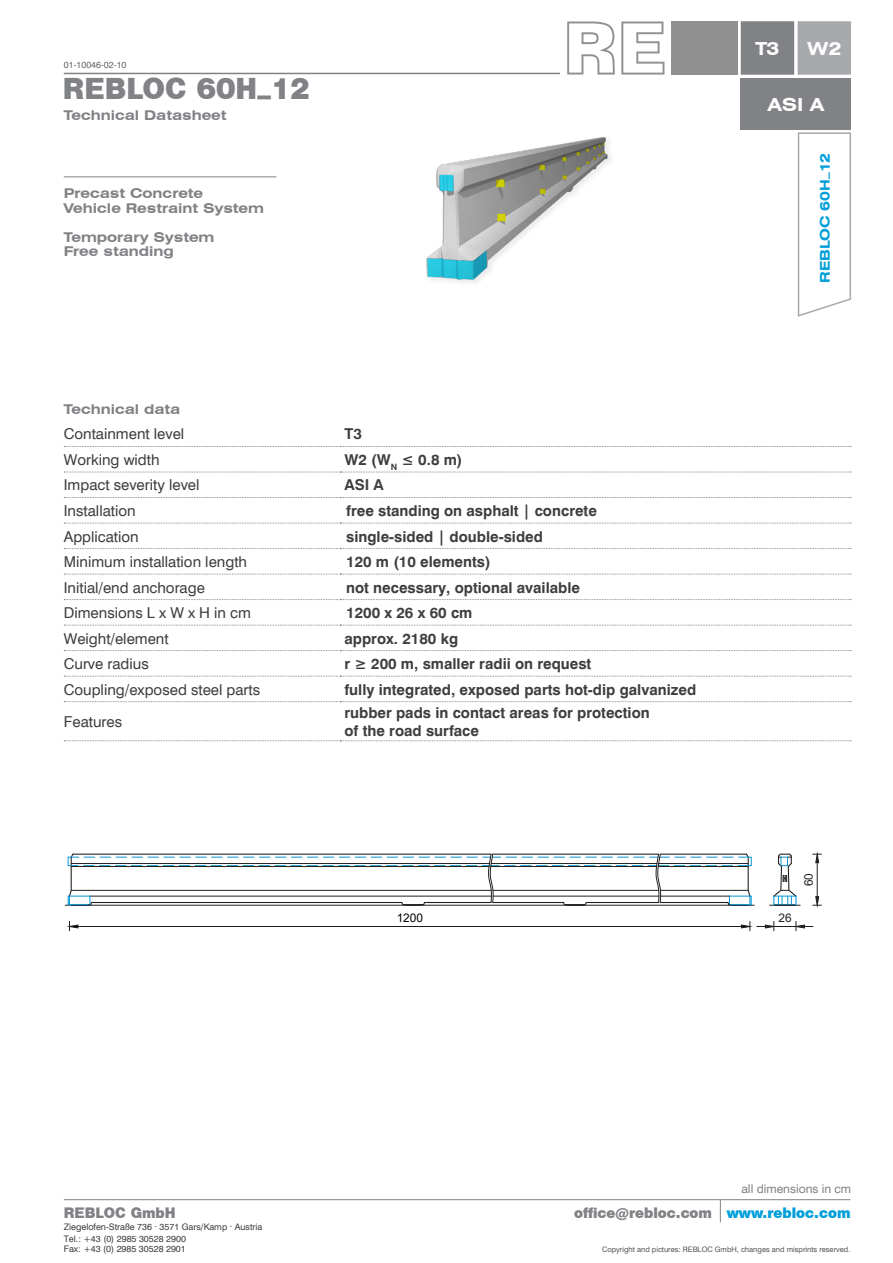
<style>
.page{position:relative;width:893px;height:1263px;background:#fff}
.page>*{position:absolute;margin:0;border:0;box-sizing:border-box;transform-origin:0 0}
.t1{font:27px "Swiss 721 BT Black No 2";color:#808285}
.t2{font:700 expanded 18px "Swiss 721 BT";color:#fff}
.t3{font:700 15px/18px "Swiss 721 BT";color:#3e3e3f}
.t4{font:15px "Swiss 721 BT";color:#3e3e3f}
.t5{font:700 expanded 13.5px "Swiss 721 BT";color:#808285}
.t6{font:13.5px "Swiss 721 BT Black No 2";color:#808285}
.t7{font:700 expanded 13.5px "Swiss 721 BT";color:#009fda}
.t8{font:12px "Swiss 721 BT";color:#808285}
.t9{font:11.85px "Arial";color:#000}
.t10{font:11.85px "Arial";color:#231f20}
.t11{font:9px/11.9px "Swiss 721 BT";color:#3e3e3f}
.t12{font:9px "Swiss 721 BT";color:#67676a}
.t13{font:7.5px "Swiss 721 BT";color:#545557}
.s1{color:#009fda}
</style>
<div class="page">
<hr style="left:64px;top:1199px;width:786px;height:1px;background:#808285">
<svg style="left:720px;top:1200px;width:1px;height:22px"></svg>
<svg style="left:797px;top:132px;width:54px;height:185px"></svg>
<svg style="left:64px;top:446px;width:787px;height:1px"></svg>
<svg style="left:64px;top:472px;width:787px;height:1px"></svg>
<svg style="left:64px;top:497px;width:787px;height:1px"></svg>
<svg style="left:64px;top:523px;width:787px;height:1px"></svg>
<svg style="left:64px;top:548px;width:787px;height:1px"></svg>
<svg style="left:64px;top:574px;width:787px;height:1px"></svg>
<svg style="left:64px;top:599px;width:787px;height:1px"></svg>
<svg style="left:64px;top:625px;width:787px;height:1px"></svg>
<svg style="left:64px;top:650px;width:787px;height:1px"></svg>
<svg style="left:64px;top:676px;width:787px;height:1px"></svg>
<svg style="left:64px;top:701px;width:787px;height:1px"></svg>
<svg style="left:64px;top:740px;width:787px;height:1px"></svg>
<div style="left:741px;top:78px;width:110px;height:51px;background:#808285"></div>
<hr style="left:64px;top:73px;width:496px;height:1px;background:#808285">
<div style="left:671px;top:21px;width:66px;height:54px;background:#8f908f"></div>
<svg style="left:621px;top:21px;width:43px;height:54px"></svg>
<svg style="left:567px;top:21px;width:48px;height:54px"></svg>
<div style="left:741px;top:22px;width:52px;height:52px;background:#808285"></div>
<div style="left:741px;top:21px;width:53px;height:54px;border:2px solid #808285"></div>
<div style="left:798px;top:22px;width:52px;height:52px;background:#a8a9ad"></div>
<div style="left:798px;top:21px;width:53px;height:54px;border:2px solid #a8a9ad"></div>
<svg style="left:64px;top:851px;width:758px;height:81px"></svg>
<div style="left:735px;top:1178px;width:122px;height:22px;background:#fff"></div>
<hr style="left:64px;top:176px;width:212px;height:1px;background:#808285">
<img style="left:426px;top:137px;width:185px;height:146px">
<p class="t12" style="left:64px;top:59px;width:64px">01-10046-02-10</p>
<p class="t1" style="left:63px;top:70px;width:249px">REBLOC 60H_12</p>
<p class="t5" style="left:64px;top:107px;width:164px">Technical Datasheet</p>
<p class="t5" style="left:64px;top:185px;width:141px">Precast Concrete</p>
<p class="t5" style="left:64px;top:200px;width:202px">Vehicle Restraint System</p>
<p class="t5" style="left:64px;top:229px;width:152px">Temporary System</p>
<p class="t5" style="left:64px;top:243px;width:112px">Free standing</p>
<p class="t5" style="left:64px;top:401px;width:118px">Technical data</p>
<p class="t4" style="left:64px;top:425px;width:122px">Containment level</p>
<p class="t3" style="left:344px;top:425px;width:19px">T3</p>
<p class="t4" style="left:64px;top:450px;width:97px">Working width</p>
<p class="t3" style="left:344px;top:450px;width:120px">W2 (W<sub>N</sub> ≤ 0.8 m)</p>
<p class="t4" style="left:64px;top:476px;width:137px">Impact severity level</p>
<p class="t3" style="left:344px;top:476px;width:41px">ASI A</p>
<p class="t4" style="left:64px;top:501px;width:73px">Installation</p>
<p class="t3" style="left:346px;top:501px;width:252px">free standing on asphalt | concrete</p>
<p class="t4" style="left:64px;top:527px;width:76px">Application</p>
<p class="t3" style="left:346px;top:527px;width:198px">single-sided | double-sided</p>
<p class="t4" style="left:64px;top:553px;width:185px">Minimum installation length</p>
<p class="t3" style="left:346px;top:553px;width:146px">120 m (10 elements)</p>
<p class="t4" style="left:64px;top:578px;width:143px">Initial/end anchorage</p>
<p class="t3" style="left:346px;top:578px;width:235px">not necessary, optional available</p>
<p class="t4" style="left:64px;top:604px;width:189px">Dimensions L x W x H in cm</p>
<p class="t3" style="left:346px;top:604px;width:128px">1200 x 26 x 60 cm</p>
<p class="t4" style="left:64px;top:629px;width:106px">Weight/element</p>
<p class="t3" style="left:344px;top:629px;width:115px">approx. 2180 kg</p>
<p class="t4" style="left:64px;top:655px;width:87px">Curve radius</p>
<p class="t3" style="left:344px;top:655px;width:248px">r ≥ 200 m, smaller radii on request</p>
<p class="t4" style="left:64px;top:680px;width:198px">Coupling/exposed steel parts</p>
<p class="t3" style="left:344px;top:680px;width:353px">fully integrated, exposed parts hot-dip galvanized</p>
<p class="t4" style="left:64px;top:712px;width:60px">Features</p>
<p class="t3" style="left:344px;top:703px;width:307px">rubber pads in contact areas for protection of the road surface</p>
<p class="t2" style="left:755px;top:38px;width:26px">T3</p>
<p class="t2" style="left:807px;top:38px;width:35px">W2</p>
<p class="t2" style="left:768px;top:93px;width:58px">ASI A</p>
<p class="t7" style="left:817px;top:283px;width:132px;rotate:-90deg">REBLOC 60H_12</p>
<p class="t10" style="left:800px;top:886px;width:15px;rotate:-90deg">60</p>
<p class="t9" style="left:397px;top:910px;width:28px">1200</p>
<p class="t10" style="left:778px;top:910px;width:15px">26</p>
<p class="t8" style="left:741px;top:1182px;width:111px">all dimensions in cm</p>
<p class="t6" style="left:64px;top:1204px;width:113px">REBLOC GmbH</p>
<p class="t6" style="left:574px;top:1204px;width:278px">office@rebloc.com <span class="s1">www.rebloc.com</span></p>
<p class="t11" style="left:64px;top:1221px;width:200px">Ziegelofen-Straße 736 . 3571 Gars/Kamp . Austria<br>Tel.: +43 (0) 2985 30528 2900</p>
<p class="t11" style="left:64px;top:1243px;width:124px">Fax: +43 (0) 2985 30528 2901</p>
<p class="t13" style="left:602px;top:1245px;width:250px">Copyright and pictures: REBLOC GmbH, changes and misprints reserved.</p>
</div>
